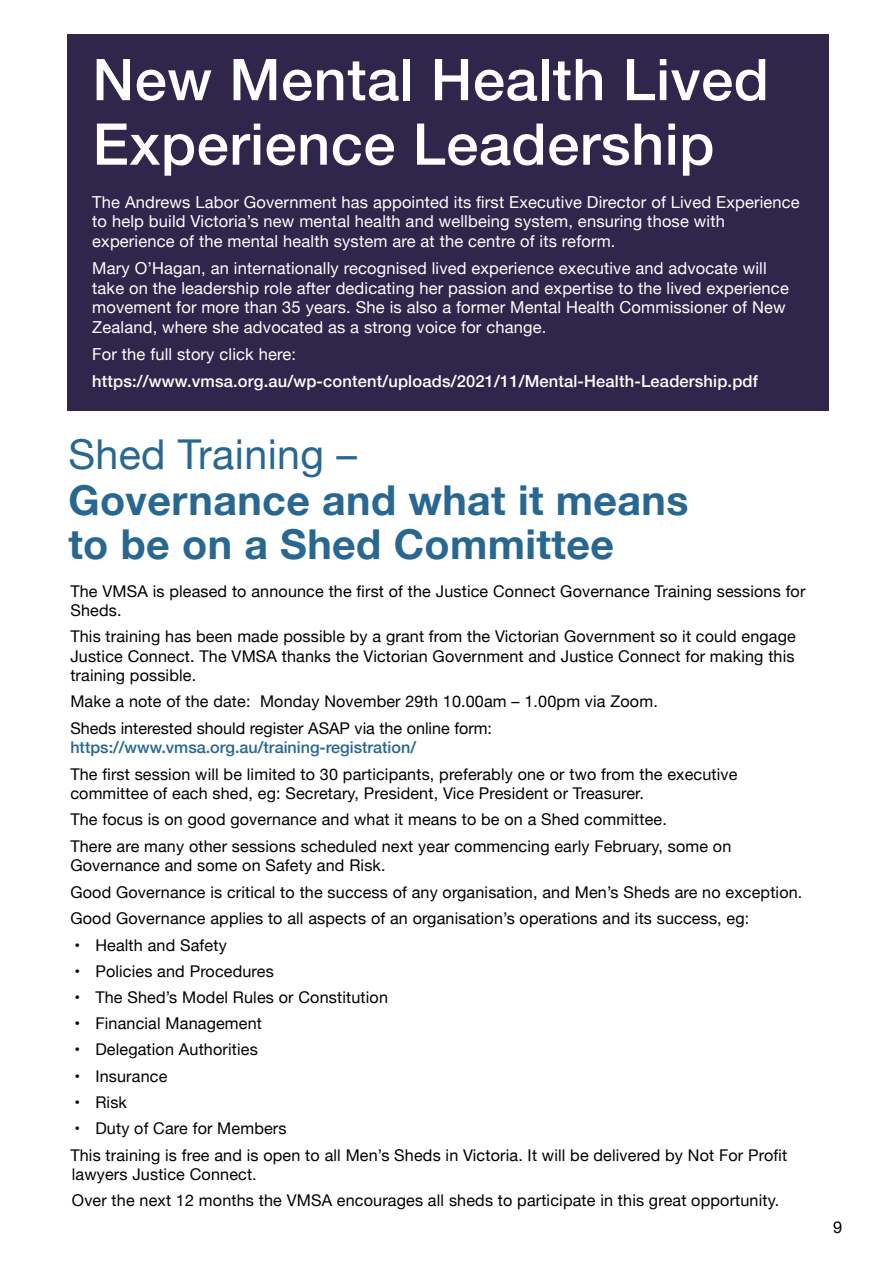
<style>
.page{position:relative;width:893px;height:1263px;background:#fff}
.page>*{position:absolute;margin:0;border:0;box-sizing:border-box;transform-origin:0 0}
.t1{font:500 57.6px/64.5px "Helvetica Neue";letter-spacing:.01em;color:#fff}
.t2{font:700 41.1px/44.1px "Helvetica Neue";letter-spacing:.01em;color:#276791}
.t3{font:41.1px "Helvetica Neue";letter-spacing:.01em;color:#276791}
.t4{font:16.5px/19.5px "Helvetica Neue";letter-spacing:.01em;color:#fff}
.t5{font:500 16.5px "Helvetica Neue";letter-spacing:.01em;color:#fff}
.t6{font:16.5px "Helvetica Neue";color:#000}
.t7{font:16.2px/26.5px "Helvetica Neue";letter-spacing:.01em;color:#000}
.t8{font:500 16.2px "Helvetica Neue";color:#276791}
</style>
<div class="page">
<div style="left:68px;top:34px;width:761px;height:376px;background:#30254b"></div>
<h1 class="t1" style="left:93px;top:43px;width:678px">New Mental Health Lived<br>Experience Leadership</h1>
<p class="t4" style="left:92px;top:193px;width:709px">The Andrews Labor Government has appointed its first Executive Director of Lived Experience to help build Victoria’s new mental health and wellbeing system, ensuring those with experience of the mental health system are at the centre of its reform.</p>
<p class="t4" style="left:92px;top:259px;width:698px">Mary O’Hagan, an internationally recognised lived experience executive and advocate will take on the leadership role after dedicating her passion and expertise to the lived experience movement for more than 35 years. She is also a former Mental Health Commissioner of New Zealand, where she advocated as a strong voice for change.</p>
<p class="t4" style="left:92px;top:345px;width:205px">For the full story click here:</p>
<p class="t5" style="left:92px;top:368px;width:667px">https://www.vmsa.org.au/wp-content/uploads/2021/11/Mental-Health-Leadership.pdf</p>
<h2 class="t3" style="left:68px;top:425px;width:290px">Shed Training –</h2>
<h2 class="t2" style="left:68px;top:479px;width:622px">Governance and what it means to be on a Shed Committee</h2>
<p class="t7" style="left:70px;top:582px;width:737px;line-height:19px">The VMSA is pleased to announce the first of the Justice Connect Governance Training sessions for<br>Sheds.</p>
<p class="t7" style="left:70px;top:628px;width:727px;line-height:19px;text-align:justify">This training has been made possible by a grant from the Victorian Government so it could engage Justice Connect. The VMSA thanks the Victorian Government and Justice Connect for making this training possible.</p>
<p class="t7" style="left:70px;top:689px;width:589px">Make a note of the date: Monday November 29th 10.00am – 1.00pm via Zoom.<br>Sheds interested should register ASAP via the online form:</p>
<p class="t8" style="left:70px;top:734px;width:347px">https://www.vmsa.org.au/training-registration/</p>
<p class="t7" style="left:70px;top:765px;width:669px;line-height:19px">The first session will be limited to 30 participants, preferably one or two from the executive committee of each shed, eg: Secretary, President, Vice President or Treasurer.</p>
<p class="t7" style="left:70px;top:807px;width:662px">The focus is on good governance and what it means to be on a Shed committee.<br>There are many other sessions scheduled next year commencing early February, some on</p>
<p class="t7" style="left:70px;top:853px;width:734px">Governance and some on Safety and Risk.<br>Good Governance is critical to the success of any organisation, and Men’s Sheds are no exception.<br>Good Governance applies to all aspects of an organisation’s operations and its success, eg:</p>
<p class="t7" style="left:75px;top:932px;width:154px">• Health and Safety</p>
<p class="t7" style="left:75px;top:959px;width:201px">• Policies and Procedures</p>
<p class="t7" style="left:75px;top:985px;width:315px">• The Shed’s Model Rules or Constitution</p>
<p class="t7" style="left:75px;top:1011px;width:189px">• Financial Management</p>
<p class="t7" style="left:75px;top:1037px;width:185px">• Delegation Authorities</p>
<p class="t7" style="left:75px;top:1063px;width:94px">• Insurance</p>
<p class="t7" style="left:75px;top:1089px;width:54px">• Risk</p>
<p class="t7" style="left:70px;top:1116px;width:718px">• Duty of Care for Members<br>This training is free and is open to all Men’s Sheds in Victoria. It will be delivered by Not For Profit</p>
<p class="t7" style="left:72px;top:1161px;width:709px">lawyers Justice Connect.<br>Over the next 12 months the VMSA encourages all sheds to participate in this great opportunity.</p>
<p class="t6" style="left:833px;top:1215px;width:11px">9</p>
</div>
